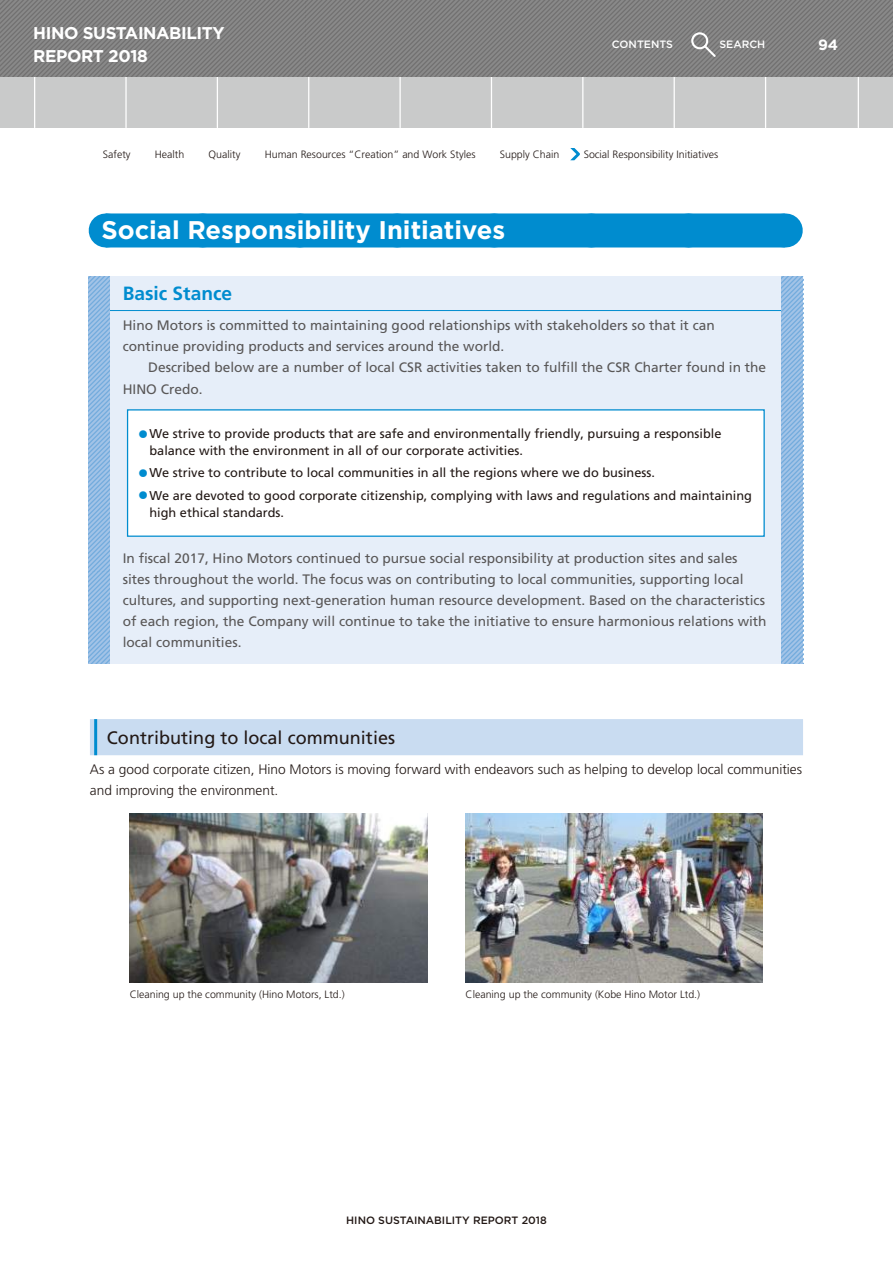
<style>
.page{position:relative;width:893px;height:1263px;background:#fff}
.page>*{position:absolute;margin:0;border:0;box-sizing:border-box;transform-origin:0 0}
.t1{font:700 25.5px "Gotham";color:#fff}
.t2{font:700 19.2px "Frutiger";color:#008ccf}
.t3{font:18px "Frutiger";color:#221815}
.t4{font:700 16.95px/23.4px "Gotham";letter-spacing:-.025em;color:#fff}
.t5{font:700 14.85px "Gotham";color:#fff}
.t6{font:13.65px/21.1px "Frutiger";color:#595757}
.t7{font:300 13.65px/21.1px "Frutiger";color:#221815}
.t8{font:12.75px/17px "Frutiger";color:#221815}
.t9{font:300 10.65px "Frutiger";color:#221815}
.t10{font:500 10.65px "Gotham";color:#221815}
.t11{font:500 10.65px "Gotham";color:#fff}
.s1{font-family:"UD Shin Go NT Pro";font-weight:400}
.s2{font-family:"UD Shin Go NT Pro";color:#008ccf}
</style>
<div class="page">
<div style="left:90px;top:719px;width:713px;height:36px;background:#c9dcf1"></div>
<hr style="left:94px;top:719px;width:3px;height:36px;background:#008ccf">
<img style="left:130px;top:813px;width:297px;height:169px">
<img style="left:466px;top:813px;width:297px;height:169px">
<div style="left:89px;top:276px;width:714px;height:388px;background:#e6eef9"></div>
<div style="left:106px;top:213px;width:679px;height:34px;background:#008ccf"></div>
<svg style="left:203px;top:213px;width:533px;height:1px"></svg>
<hr style="left:785px;top:213px;width:1px;height:34px;background:#008ccf">
<hr style="left:89px;top:310px;width:713px;height:1px;background:#008ccf">
<svg style="left:89px;top:276px;width:21px;height:388px;background:#8fb9e2"></svg>
<svg style="left:782px;top:276px;width:21px;height:388px;background:#8fb9e2"></svg>
<div style="left:128px;top:410px;width:636px;height:126px;background:#fff"></div>
<div style="left:127px;top:409px;width:638px;height:128px;border:1px solid #008ccf"></div>
<div style="left:0;top:0;width:893px;height:128px;background:#c9caca"></div>
<hr style="left:34px;top:65px;width:1px;height:63px;background:#fff">
<hr style="left:765px;top:65px;width:1px;height:63px;background:#fff">
<hr style="left:858px;top:65px;width:1px;height:63px;background:#fff">
<hr style="left:674px;top:65px;width:1px;height:63px;background:#fff">
<hr style="left:582px;top:65px;width:1px;height:63px;background:#fff">
<hr style="left:491px;top:65px;width:1px;height:63px;background:#fff">
<hr style="left:399px;top:65px;width:2px;height:63px;background:#fff">
<hr style="left:308px;top:65px;width:1px;height:63px;background:#fff">
<hr style="left:217px;top:65px;width:1px;height:63px;background:#fff">
<hr style="left:125px;top:65px;width:2px;height:63px;background:#fff">
<svg style="left:0;top:0;width:893px;height:76px;background:#7f7f7f"></svg>
<svg style="left:570px;top:148px;width:10px;height:12px"></svg>
<p class="t4" style="left:33px;top:21px;width:193px">HINO SUSTAINABILITY<br>REPORT 2018</p>
<p class="t11" style="left:612px;top:39px;width:63px">CONTENTS</p>
<p class="t11" style="left:719px;top:39px;width:47px">SEARCH</p>
<p class="t5" style="left:818px;top:36px;width:22px">94</p>
<p class="t9" style="left:103px;top:148px;width:617px">Safety<span class="s1">　　</span> Health<span class="s1">　　</span> Quality<span class="s1">　　</span> Human Resources “Creation” and Work Styles<span class="s1">　　</span> Supply Chain<span class="s1">　　</span> Social Responsibility Initiatives</p>
<h1 class="t1" style="left:101px;top:215px;width:405px">Social Responsibility Initiatives</h1>
<h2 class="t2" style="left:123px;top:282px;width:111px">Basic Stance</h2>
<p class="t6" style="left:123px;top:315px;width:594px">Hino Motors is committed to maintaining good relationships with stakeholders so that it can continue providing products and services around the world.</p>
<p class="t6" style="left:123px;top:357px;width:645px;text-indent:26px">Described below are a number of local CSR activities taken to fulfill the CSR Charter found in the<br>HINO Credo.</p>
<p class="t8" style="left:149px;top:425px;width:574px;text-indent:-13px"><span class="s2">◦</span>We strive to provide products that are safe and environmentally friendly, pursuing a responsible balance with the environment in all of our corporate activities.</p>
<p class="t8" style="left:137px;top:462px;width:617px;line-height:22.4px"><span class="s2">◦</span>We strive to contribute to local communities in all the regions where we do business.<br><span class="s2">◦</span>We are devoted to good corporate citizenship, complying with laws and regulations and maintaining</p>
<p class="t8" style="left:149px;top:504px;width:136px">high ethical standards.</p>
<p class="t6" style="left:123px;top:547px;width:645px">In fiscal 2017, Hino Motors continued to pursue social responsibility at production sites and sales sites throughout the world. The focus was on contributing to local communities, supporting local cultures, and supporting next-generation human resource development. Based on the characteristics of each region, the Company will continue to take the initiative to ensure harmonious relations with local communities.</p>
<h3 class="t3" style="left:107px;top:727px;width:290px">Contributing to local communities</h3>
<p class="t7" style="left:90px;top:759px;width:714px">As a good corporate citizen, Hino Motors is moving forward with endeavors such as helping to develop local communities and improving the environment.</p>
<p class="t9" style="left:130px;top:988px;width:217px">Cleaning up the community (Hino Motors, Ltd.)</p>
<p class="t9" style="left:466px;top:988px;width:236px">Cleaning up the community (Kobe Hino Motor Ltd.)</p>
<p class="t10" style="left:346px;top:1214px;width:202px">HINO SUSTAINABILITY REPORT 2018</p>
</div>
